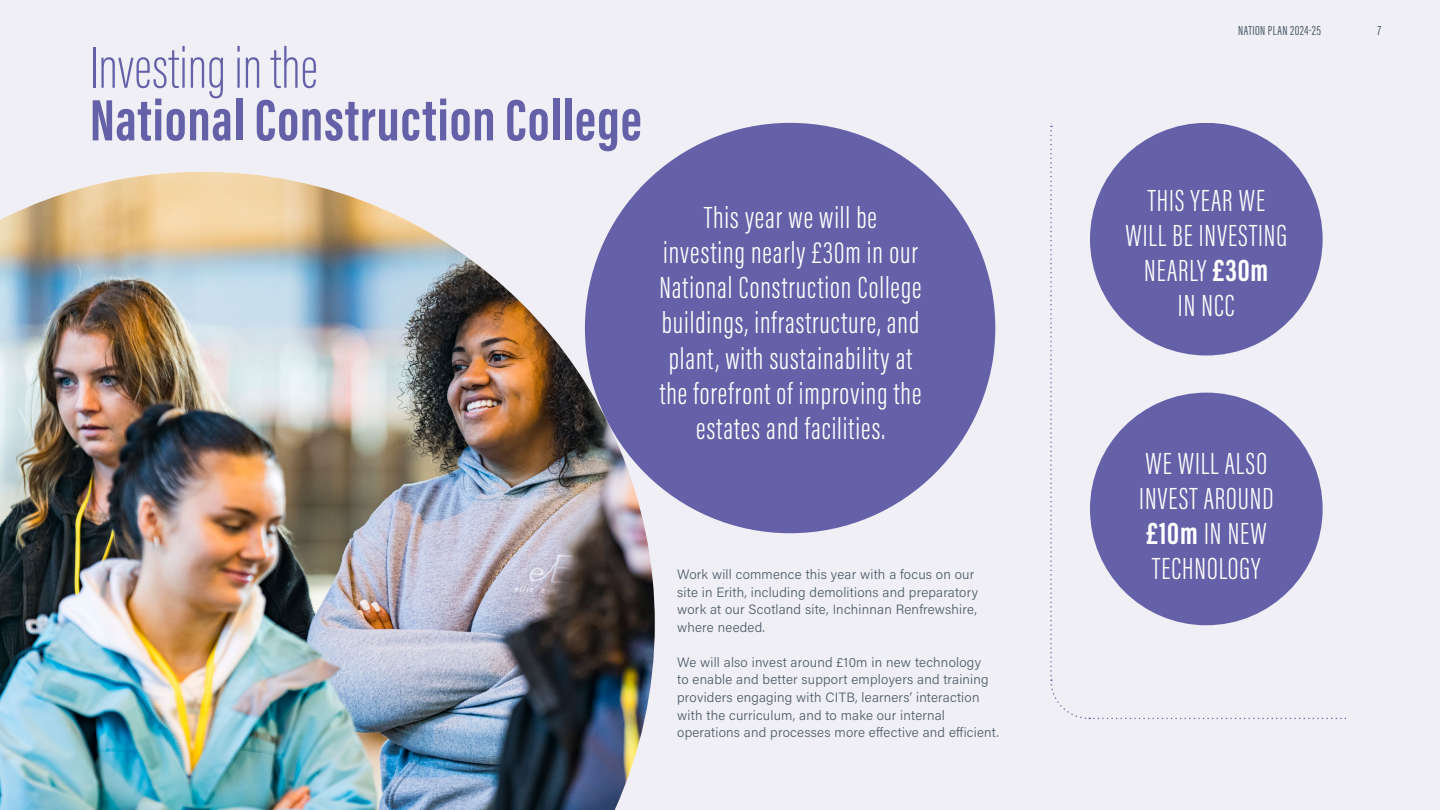
<style>
.page{position:relative;width:1440px;height:810px;background:#f0eff6}
.page>*{position:absolute;margin:0;border:0;box-sizing:border-box;transform-origin:0 0}
.Page_Header{font:700 60px/52.7px "Acumin Pro Extra Cond";letter-spacing:.015em;color:#6561a9}
.Intro_Para{font:300 31.5px/35.1px "Acumin Pro Extra Cond";letter-spacing:.03em;color:#fff;text-align:center}
.Body{font:300 13.5px/17.5px "Acumin Pro";letter-spacing:.015em;color:#4d5d68}
.Document_Label{font:13.5px "Acumin Pro Extra Cond";letter-spacing:.03em;color:#4d5d68}
.Page{font:13.5px "Acumin Pro Extra Cond";color:#4d5d68}
.s1{font-weight:200}
.s2{font-weight:700}
</style>
<div class="page">
<img style="left:0;top:172px;width:655px;height:638px">
<div style="left:585px;top:123px;width:410px;height:410px;background:#6561a9;border-radius:50%"></div>
<svg style="left:1050px;top:123px;width:297px;height:597px"></svg>
<div style="left:1090px;top:123px;width:233px;height:233px;background:#6561a9;border-radius:50%"></div>
<div style="left:1090px;top:393px;width:233px;height:232px;background:#6561a9;border-radius:50%"></div>
<p class="Page_Header" style="left:90px;top:41px;width:553px"><span class="s1">Investing in the<br></span>National Construction College</p>
<p class="Intro_Para" style="left:660px;top:200px;width:263px">This year we will be investing nearly £30m in our<br>National Construction College buildings, infrastructure, and plant, with sustainability at the forefront of improving the estates and facilities.</p>
<p class="Body" style="left:677px;top:565px;width:302px">Work will commence this year with a focus on our site in Erith, including demolitions and preparatory work at our Scotland site, Inchinnan Renfrewshire, where needed.</p>
<p class="Body" style="left:677px;top:653px;width:323px">We will also invest around £10m in new technology<br>to enable and better support employers and training providers engaging with CITB, learners’ interaction with the curriculum, and to make our internal operations and processes more effective and efficient.</p>
<p class="Document_Label" style="left:1238px;top:22px;width:84px">NATION PLAN 2024-25</p>
<p class="Page" style="left:1377px;top:22px;width:5px">7</p>
<p class="Intro_Para" style="left:1126px;top:183px;width:163px">THIS YEAR WE<br>WILL BE INVESTING<br>NEARLY <span class="s2">£30m<br></span>IN NCC</p>
<p class="Intro_Para" style="left:1139px;top:446px;width:136px">WE WILL ALSO<br>INVEST AROUND <span class="s2">£10m</span> IN NEW<br>TECHNOLOGY</p>
</div>
